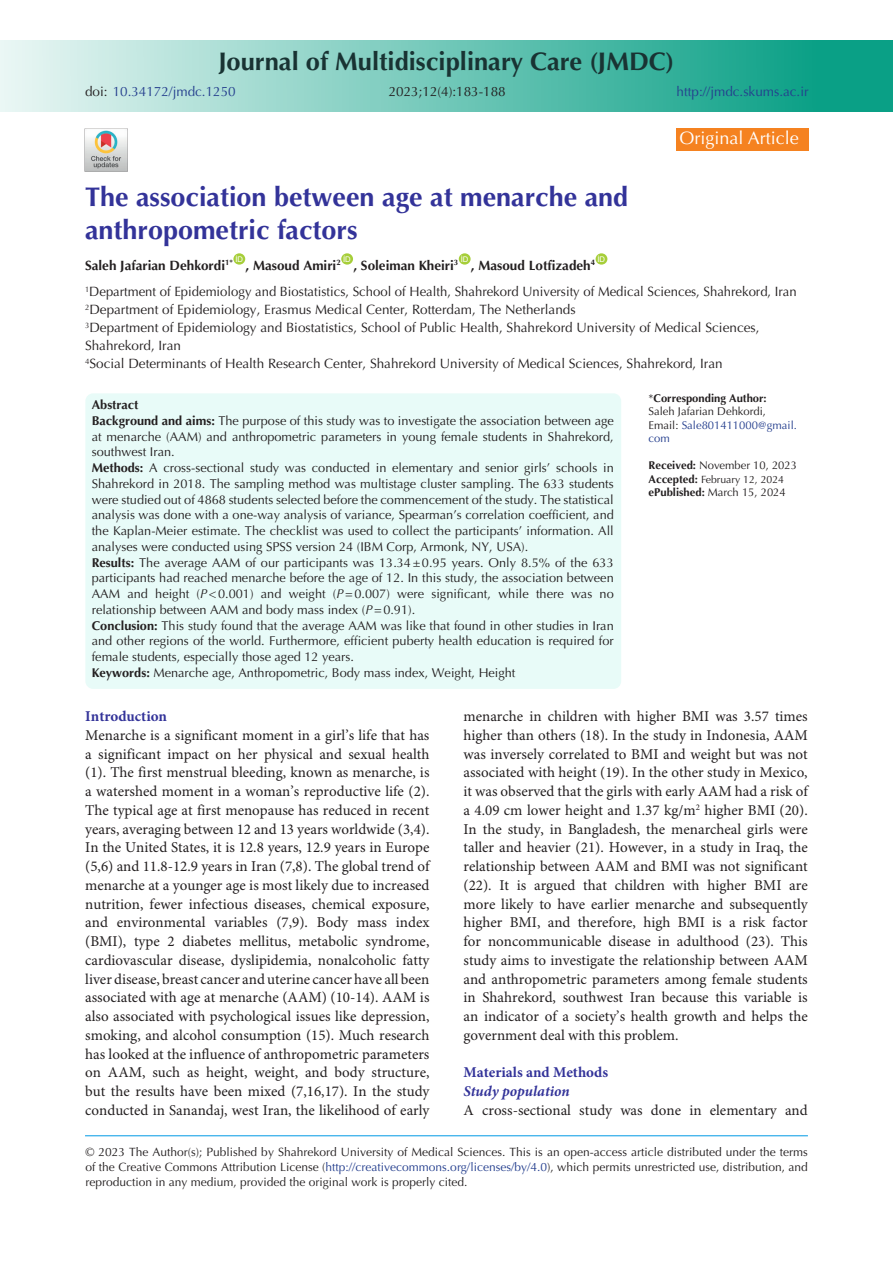
<style>
.page{position:relative;width:893px;height:1263px;background:#fff}
.page>*{position:absolute;margin:0;border:0;box-sizing:border-box;transform-origin:0 0}
.t1{font:700 27px/33px "Optima LT Std";color:#339}
.t2{font:700 25.5px "Optima LT Std";color:#193333}
.t3{font:18px "Optima LT Std";color:#fff}
.t4{font:15px/18.8px "Minion Pro";color:#231f20;text-align:justify}
.t5{font:700 15px "Minion Pro";color:#339}
.t6{font:italic 700 15px "Minion Pro";color:#339}
.t7{font:13.5px/18px "Optima LT Std";color:#231f20}
.t8{font:700 13.5px "Optima LT Std";color:#231f20}
.t9{font:13.5px "Optima LT Std";color:#253f8e}
.t10{font:12.75px/15.8px "Optima LT Std";color:#231f20;text-align:justify}
.t11{font:700 12.75px "Optima LT Std";color:#231f20}
.t12{font:12px/15px "Optima LT Std";color:#231f20;text-align:justify}
.t13{font:11.25px "Optima LT Std";color:#231f20}
.t14{font:11.25px/13.5px "Optima LT Std";color:#253f8e}
.t15{font:700 11.25px "Optima LT Std";color:#231f20}
.t16{font:10.5px "Optima LT Std";color:#231f20}
.t17{font:7.8px "Arial";color:#fff}
.s1{color:#231f20}
.s2{font-weight:700}
.s3{font-style:italic}
.s4{font-weight:400}
.s5{font-weight:700;font-size:11.25px}
.s6{color:#253f8e}
</style>
<div class="page">
<hr style="left:85px;top:1135px;width:723px;height:1px;background:#0099e5">
<div style="left:233px;top:253px;width:12px;height:12px;background:#a6ce39;border-radius:50%"></div>
<div style="left:341px;top:253px;width:12px;height:12px;background:#a6ce39;border-radius:50%"></div>
<div style="left:459px;top:253px;width:12px;height:12px;background:#a6ce39;border-radius:50%"></div>
<div style="left:596px;top:253px;width:11px;height:12px;background:#a6ce39;border-radius:50%"></div>
<div style="left:0;top:40px;width:893px;height:72px;background:linear-gradient(to right,#e9f6f4,#00997e)"></div>
<div style="left:676px;top:128px;width:133px;height:23px;background:#f58220"></div>
<img style="left:84px;top:128px;width:44px;height:43px">
<div style="left:85px;top:393px;width:536px;height:296px;background:#e8fbf8;border-radius:8px"></div>
<p class="t2" style="left:219px;top:47px;width:457px">Journal of Multidisciplinary Care (JMDC)</p>
<p class="t9" style="left:85px;top:84px;width:152px"><span class="s1">doi:</span> 10.34172/jmdc.1250</p>
<p class="t7" style="left:389px;top:83px;width:119px">2023;12(4):183-188</p>
<p class="t9" style="left:677px;top:84px;width:134px">http://jmdc.skums.ac.ir</p>
<p class="t3" style="left:679px;top:128px;width:121px">Original Article</p>
<p class="t1" style="left:85px;top:181px;width:545px">The association between age at menarche and anthropometric factors</p>
<p class="t8" style="left:85px;top:257px;width:149px">Saleh Jafarian Dehkordi<sup>1*</sup></p>
<p class="t17" style="left:597px;top:254px;width:9px">ID</p>
<p class="t7" style="left:85px;top:283px;width:713px"><sup>1</sup>Department of Epidemiology and Biostatistics, School of Health, Shahrekord University of Medical Sciences, Shahrekord, Iran</p>
<p class="t7" style="left:85px;top:301px;width:492px"><sup>2</sup>Department of Epidemiology, Erasmus Medical Center, Rotterdam, The Netherlands</p>
<p class="t7" style="left:85px;top:319px;width:676px"><sup>3</sup>Department of Epidemiology and Biostatistics, School of Public Health, Shahrekord University of Medical Sciences,<br>Shahrekord, Iran</p>
<p class="t7" style="left:85px;top:355px;width:639px"><sup>4</sup>Social Determinants of Health Research Center, Shahrekord University of Medical Sciences, Shahrekord, Iran</p>
<p class="t17" style="left:235px;top:254px;width:9px">ID</p>
<p class="t17" style="left:343px;top:254px;width:9px">ID</p>
<p class="t17" style="left:461px;top:254px;width:9px">ID</p>
<p class="t8" style="left:471px;top:257px;width:126px">, Masoud Lotfizadeh<sup>4</sup></p>
<p class="t8" style="left:246px;top:257px;width:97px">, Masoud Amiri<sup>2</sup></p>
<p class="t8" style="left:353px;top:257px;width:106px">, Soleiman Kheiri<sup>3</sup></p>
<p class="t11" style="left:92px;top:397px;width:48px">Abstract</p>
<p class="t10" style="left:92px;top:413px;width:524px"><span class="s2">Background and aims:</span> The purpose of this study was to investigate the association between age at menarche (AAM) and anthropometric parameters in young female students in Shahrekord, southwest Iran.</p>
<p class="t10" style="left:92px;top:460px;width:524px"><span class="s2">Methods:</span> A cross-sectional study was conducted in elementary and senior girls’ schools in Shahrekord in 2018. The sampling method was multistage cluster sampling. The 633 students were studied out of 4868 students selected before the commencement of the study. The statistical analysis was done with a one-way analysis of variance, Spearman’s correlation coefficient, and the Kaplan-Meier estimate. The checklist was used to collect the participants’ information. All analyses were conducted using SPSS version 24 (IBM Corp, Armonk, NY, USA).</p>
<p class="t10" style="left:92px;top:555px;width:523px"><span class="s2">Results:</span> The average AAM of our participants was 13.34±0.95 years. Only 8.5% of the 633 participants had reached menarche before the age of 12. In this study, the association between AAM and height (<span class="s3">P</span>&lt;0.001) and weight (<span class="s3">P</span>=0.007) were significant, while there was no relationship between AAM and body mass index (<span class="s3">P</span>=0.91).</p>
<p class="t10" style="left:92px;top:618px;width:523px"><span class="s2">Conclusion:</span> This study found that the average AAM was like that found in other studies in Iran and other regions of the world. Furthermore, efficient puberty health education is required for female students, especially those aged 12 years.</p>
<p class="t10" style="left:92px;top:665px;width:425px"><span class="s2">Keywords:</span> Menarche age, Anthropometric, Body mass index, Weight, Height</p>
<p class="t15" style="left:648px;top:391px;width:120px"><span class="s4">*</span>Corresponding Author:</p>
<p class="t13" style="left:648px;top:405px;width:119px">Saleh Jafarian Dehkordi,</p>
<p class="t14" style="left:648px;top:418px;width:150px"><span class="s1">Email:</span> Sale801411000@gmail. com</p>
<p class="t13" style="left:648px;top:459px;width:150px"><span class="s2">Received:</span> November 10, 2023</p>
<p class="t16" style="left:648px;top:473px;width:137px"><span class="s5">Accepted:</span> February 12, 2024</p>
<p class="t13" style="left:648px;top:486px;width:139px"><span class="s2">ePublished:</span> March 15, 2024</p>
<p class="t5" style="left:85px;top:706px;width:83px">Introduction</p>
<p class="t4" style="left:85px;top:726px;width:346px">Menarche is a significant moment in a girl’s life that has a significant impact on her physical and sexual health (1). The first menstrual bleeding, known as menarche, is a watershed moment in a woman’s reproductive life (2).<br>The typical age at first menopause has reduced in recent years, averaging between 12 and 13 years worldwide (3,4).<br>In the United States, it is 12.8 years, 12.9 years in Europe (5,6) and 11.8-12.9 years in Iran (7,8). The global trend of menarche at a younger age is most likely due to increased nutrition, fewer infectious diseases, chemical exposure, and environmental variables (7,9). Body mass index (BMI), type 2 diabetes mellitus, metabolic syndrome, cardiovascular disease, dyslipidemia, nonalcoholic fatty liver disease, breast cancer and uterine cancer have all been associated with age at menarche (AAM) (10-14). AAM is also associated with psychological issues like depression, smoking, and alcohol consumption (15). Much research has looked at the influence of anthropometric parameters on AAM, such as height, weight, and body structure, but the results have been mixed (7,16,17). In the study conducted in Sanandaj, west Iran, the likelihood of early</p>
<p class="t4" style="left:463px;top:707px;width:346px">menarche in children with higher BMI was 3.57 times higher than others (18). In the study in Indonesia, AAM was inversely correlated to BMI and weight but was not associated with height (19). In the other study in Mexico, it was observed that the girls with early AAM had a risk of a 4.09 cm lower height and 1.37 kg/m<sup>2</sup> higher BMI (20).<br>In the study, in Bangladesh, the menarcheal girls were taller and heavier (21). However, in a study in Iraq, the relationship between AAM and BMI was not significant (22). It is argued that children with higher BMI are more likely to have earlier menarche and subsequently higher BMI, and therefore, high BMI is a risk factor for noncommunicable disease in adulthood (23). This study aims to investigate the relationship between AAM and anthropometric parameters among female students in Shahrekord, southwest Iran because this variable is an indicator of a society’s health growth and helps the government deal with this problem.</p>
<p class="t5" style="left:463px;top:1062px;width:146px">Materials and Methods</p>
<p class="t6" style="left:463px;top:1081px;width:108px">Study population</p>
<p class="t4" style="left:463px;top:1101px;width:346px">A cross-sectional study was done in elementary and</p>
<p class="t12" style="left:85px;top:1144px;width:724px">© 2023 The Author(s); Published by Shahrekord University of Medical Sciences. This is an open-access article distributed under the terms of the Creative Commons Attribution License (<span class="s6">http://creativecommons.org/licenses/by/4.0</span>), which permits unrestricted use, distribution, and reproduction in any medium, provided the original work is properly cited.</p>
</div>
